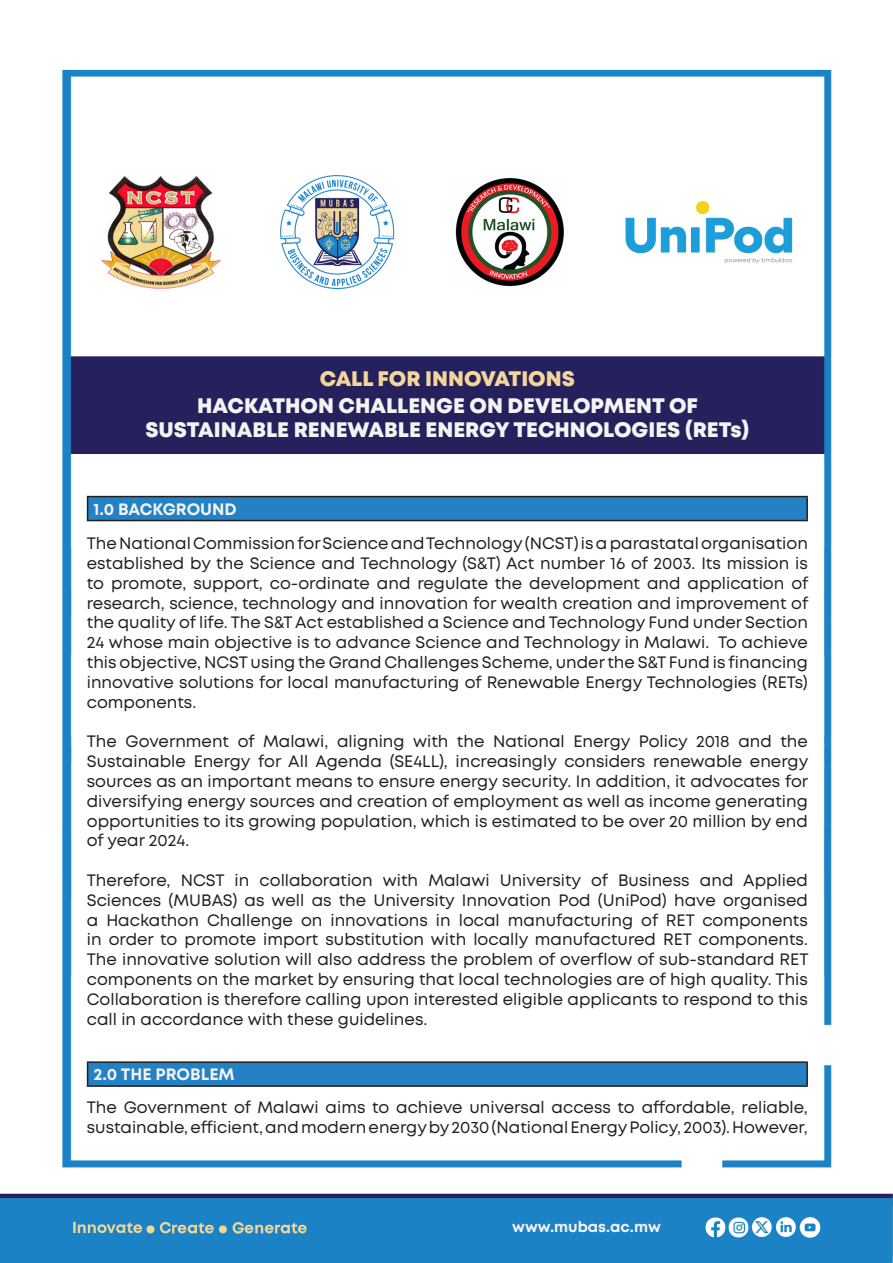
<style>
.page{position:relative;width:893px;height:1263px;background:#fff}
.page>*{position:absolute;margin:0;border:0;box-sizing:border-box;transform-origin:0 0}
.t1{font:800 21px "Mont";color:#f3f4f2}
.t2{font:800 21px "Mont";color:#f4d69d}
.t3{font:16.5px/19.8px "Mont";color:#231f20;text-align:justify}
.t4{font:700 16.5px "Mont";color:#f2f2f4}
.t5{font:700 15px "Mont";color:#f2f2f4}
</style>
<div class="page">
<img style="left:0;top:69px;width:893px;height:1194px">
<div style="left:88px;top:497px;width:719px;height:23px;background:#2381c4"></div>
<hr style="left:87px;top:496px;width:721px;height:1px;background:#231f20">
<svg style="left:87px;top:497px;width:1px;height:23px"></svg>
<hr style="left:806px;top:497px;width:2px;height:23px;background:#231f20">
<hr style="left:87px;top:520px;width:721px;height:1px;background:#231f20">
<div style="left:88px;top:1062px;width:719px;height:24px;background:#2381c4"></div>
<hr style="left:87px;top:1061px;width:721px;height:2px;background:#231f20">
<svg style="left:87px;top:1063px;width:1px;height:22px"></svg>
<hr style="left:806px;top:1063px;width:2px;height:22px;background:#231f20">
<hr style="left:87px;top:1085px;width:721px;height:2px;background:#231f20">
<p class="t2" style="left:320px;top:365px;width:257px">CALL FOR INNOVATIONS</p>
<p class="t1" style="left:197px;top:392px;width:502px">HACKATHON CHALLENGE ON DEVELOPMENT OF</p>
<p class="t1" style="left:145px;top:416px;width:605px">SUSTAINABLE RENEWABLE ENERGY TECHNOLOGIES (RETs)</p>
<p class="t4" style="left:94px;top:498px;width:145px">1.0 BACKGROUND</p>
<p class="t3" style="left:87px;top:534px;width:723px">The National Commission for Science and Technology (NCST) is a parastatal organisation established by the Science and Technology (S&amp;T) Act number 16 of 2003. Its mission is to promote, support, co-ordinate and regulate the development and application of research, science, technology and innovation for wealth creation and improvement of the quality of life. The S&amp;T Act established a Science and Technology Fund under Section 24 whose main objective is to advance Science and Technology in Malawi. To achieve this objective, NCST using the Grand Challenges Scheme, under the S&amp;T Fund is financing innovative solutions for local manufacturing of Renewable Energy Technologies (RETs) components.</p>
<p class="t3" style="left:87px;top:732px;width:723px">The Government of Malawi, aligning with the National Energy Policy 2018 and the Sustainable Energy for All Agenda (SE4LL), increasingly considers renewable energy sources as an important means to ensure energy security. In addition, it advocates for diversifying energy sources and creation of employment as well as income generating opportunities to its growing population, which is estimated to be over 20 million by end of year 2024.</p>
<p class="t3" style="left:87px;top:870px;width:723px">Therefore, NCST in collaboration with Malawi University of Business and Applied Sciences (MUBAS) as well as the University Innovation Pod (UniPod) have organised a Hackathon Challenge on innovations in local manufacturing of RET components in order to promote import substitution with locally manufactured RET components.<br>The innovative solution will also address the problem of overflow of sub-standard RET components on the market by ensuring that local technologies are of high quality. This Collaboration is therefore calling upon interested eligible applicants to respond to this call in accordance with these guidelines.</p>
<p class="t4" style="left:94px;top:1063px;width:143px">2.0 THE PROBLEM</p>
<p class="t3" style="left:87px;top:1098px;width:723px">The Government of Malawi aims to achieve universal access to affordable, reliable, sustainable, efficient, and modern energy by 2030 (National Energy Policy, 2003). However,</p>
<p class="t5" style="left:512px;top:1216px;width:150px">www.mubas.ac.mw</p>
</div>
